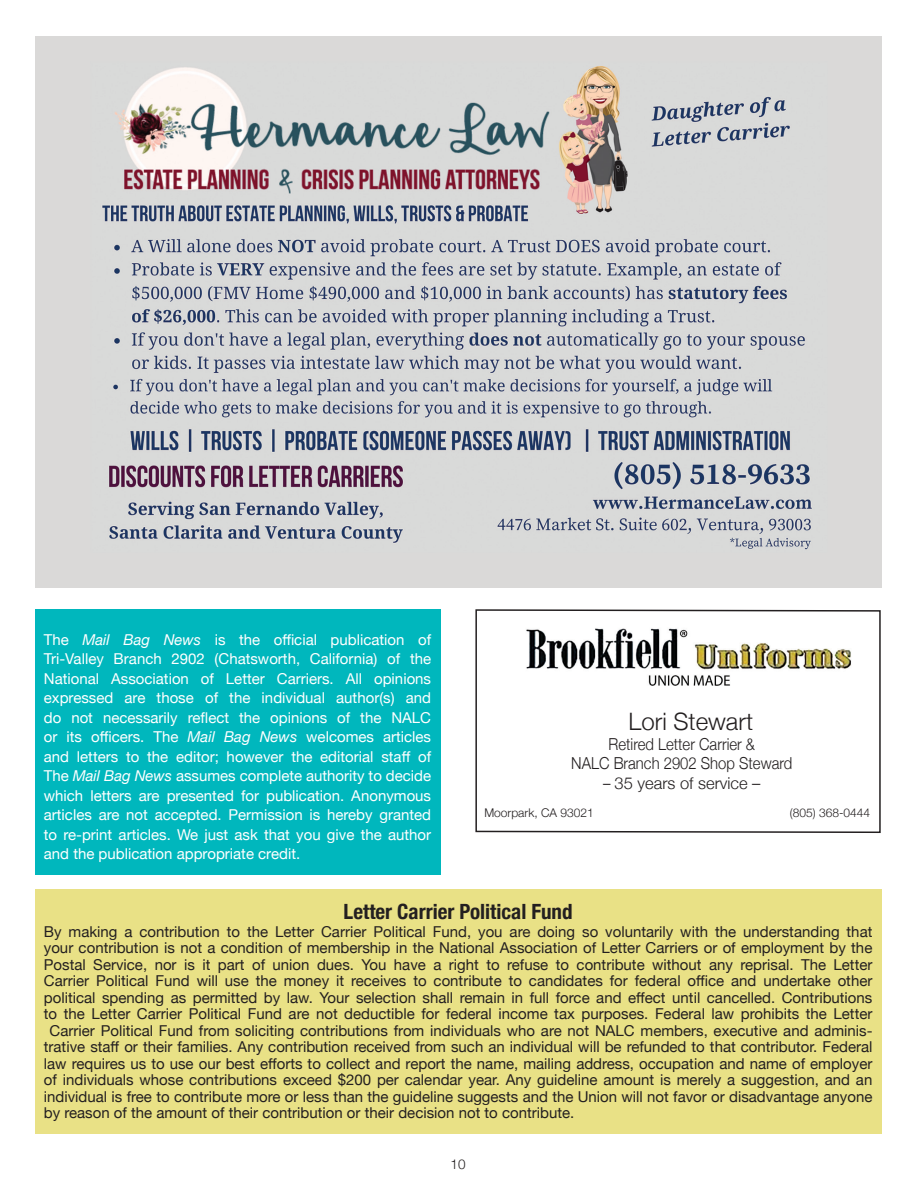
<style>
.page{position:relative;width:919px;height:1189px;background:#fff}
.page>*{position:absolute;margin:0;border:0;box-sizing:border-box;transform-origin:0 0}
.t1{font:300 24px "Helvetica Neue";color:#231f20}
.t2{font:700 condensed 21px "Helvetica Neue";color:#231f20}
.t3{font:300 16.5px/19.5px "Helvetica Neue";color:#231f20;text-align:center;scale:.9 1}
.t4{font:15px "Helvetica Neue";color:#231f20}
.t5{font:15px/19.5px "Helvetica Neue";color:#fff;text-align:justify}
.t6{font:300 13.5px "Helvetica Neue";color:#231f20}
.t7{font:300 12px "Helvetica Neue";color:#231f20}
.s1{font-style:italic}
</style>
<div class="page">
<svg style="left:475px;top:609px;width:406px;height:224px"></svg>
<div style="left:35px;top:609px;width:405px;height:266px;background:#00b7bd"></div>
<div style="left:35px;top:36px;width:846px;height:552px;background:#dad9d8"></div>
<img style="left:102px;top:66px;width:710px;height:484px">
<div style="left:35px;top:889px;width:846px;height:245px;background:#e9e186"></div>
<p class="t5" style="left:44px;top:630px;width:389px">The <span class="s1">Mail Bag News</span> is the official publication of Tri-Valley Branch 2902 (Chatsworth, California) of the National Association of Letter Carriers. All opinions expressed are those of the individual author(s) and do not necessarily reflect the opinions of the NALC or its officers. The <span class="s1">Mail Bag News</span> welcomes articles and letters to the editor; however the editorial staff of The <span class="s1">Mail Bag News</span> assumes complete authority to decide which letters are presented for publication. Anonymous articles are not accepted. Permission is hereby granted to re-print articles. We just ask that you give the author and the publication appropriate credit.</p>
<h1 class="t1" style="left:628px;top:702px;width:126px">Lori Stewart</h1>
<p class="t3" style="left:571px;top:733px;width:247px">Retired Letter Carrier &amp;<br>NALC Branch 2902 Shop Steward</p>
<p class="t3" style="left:603px;top:772px;width:176px">– 35 years of service –</p>
<p class="t7" style="left:484px;top:803px;width:111px">Moorpark, CA 93021</p>
<p class="t7" style="left:789px;top:803px;width:82px">(805) 368-0444</p>
<h2 class="t2" style="left:343px;top:893px;width:230px">Letter Carrier Political Fund</h2>
<p class="t4" style="left:44px;top:920px;width:830px">By making a contribution to the Letter Carrier Political Fund, you are doing so voluntarily with the understanding that</p>
<p class="t4" style="left:44px;top:937px;width:829px">your contribution is not a condition of membership in the National Association of Letter Carriers or of employment by the</p>
<p class="t4" style="left:44px;top:953px;width:829px">Postal Service, nor is it part of union dues. You have a right to refuse to contribute without any reprisal. The Letter</p>
<p class="t4" style="left:44px;top:970px;width:830px">Carrier Political Fund will use the money it receives to contribute to candidates for federal office and undertake other</p>
<p class="t4" style="left:44px;top:986px;width:830px">political spending as permitted by law. Your selection shall remain in full force and effect until cancelled. Contributions</p>
<p class="t4" style="left:44px;top:1003px;width:830px">to the Letter Carrier Political Fund are not deductible for federal income tax purposes. Federal law prohibits the Letter</p>
<p class="t4" style="left:50px;top:1019px;width:824px">Carrier Political Fund from soliciting contributions from individuals who are not NALC members, executive and adminis-</p>
<p class="t4" style="left:44px;top:1036px;width:830px">trative staff or their families. Any contribution received from such an individual will be refunded to that contributor. Federal</p>
<p class="t4" style="left:44px;top:1052px;width:830px">law requires us to use our best efforts to collect and report the name, mailing address, occupation and name of employer</p>
<p class="t4" style="left:44px;top:1069px;width:829px">of individuals whose contributions exceed $200 per calendar year. Any guideline amount is merely a suggestion, and an</p>
<p class="t4" style="left:44px;top:1085px;width:830px">individual is free to contribute more or less than the guideline suggests and the Union will not favor or disadvantage anyone</p>
<p class="t4" style="left:44px;top:1102px;width:532px">by reason of the amount of their contribution or their decision not to contribute.</p>
<p class="t6" style="left:450px;top:1153px;width:17px">10</p>
</div>
